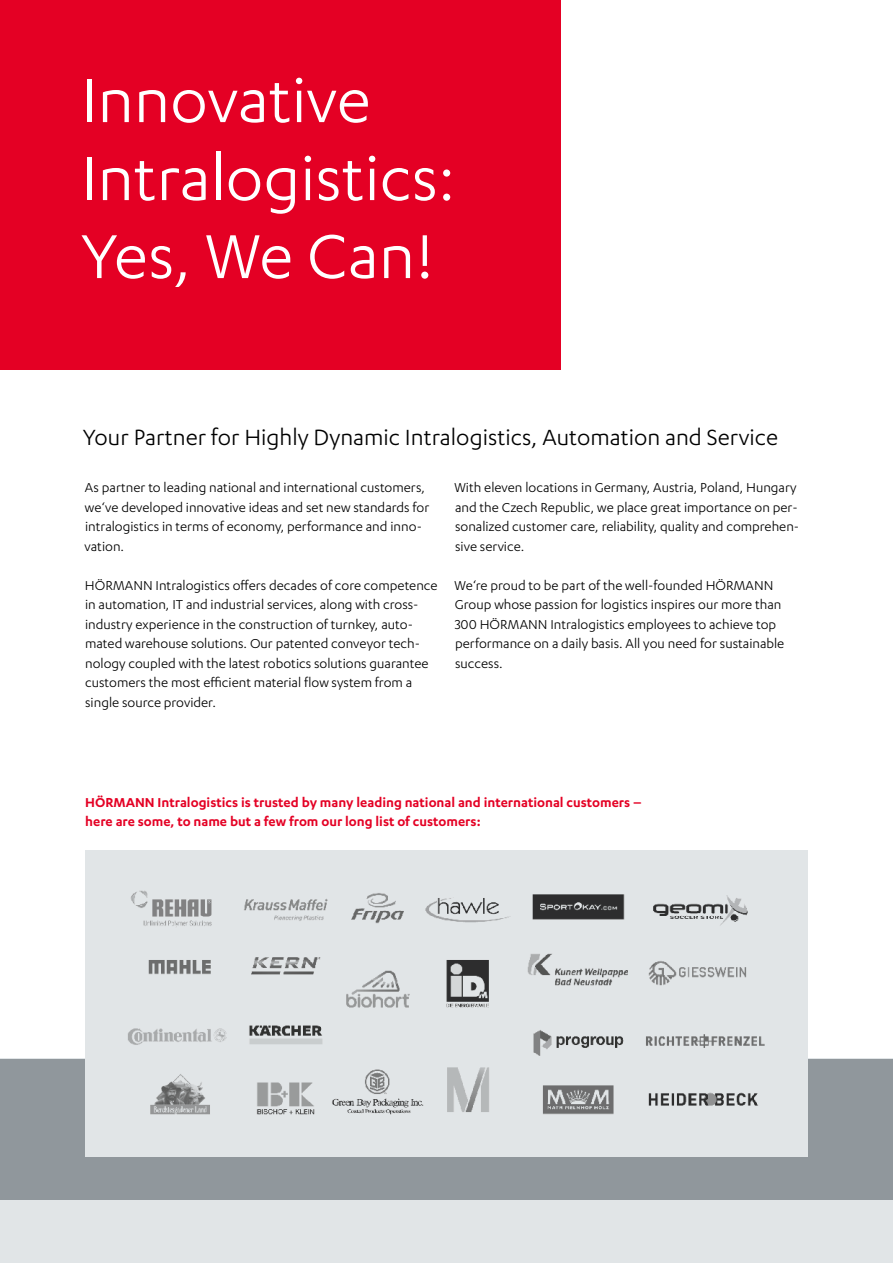
<style>
.page{position:relative;width:893px;height:1263px;background:#fff}
.page>*{position:absolute;margin:0;border:0;box-sizing:border-box;transform-origin:0 0}
.t1{font:72px/78px "Karbon";color:#fff}
.t2{font:25.5px "Karbon";color:#000}
.t3{font:15px/19.5px "Karbon";color:#000}
.t4{font:600 15px/19.5px "Karbon";color:#e40024}
</style>
<div class="page">
<div style="left:0;top:1059px;width:893px;height:204px;background:#e1e5e7"></div>
<div style="left:0;top:1059px;width:893px;height:140px;background:#90979c"></div>
<div style="left:0;top:0;width:561px;height:370px;background:#e40024"></div>
<div style="left:85px;top:850px;width:723px;height:307px;background:#e1e5e7"></div>
<img style="left:128px;top:890px;width:637px;height:225px">
<h1 class="t1" style="left:81px;top:59px;width:376px">Innovative<br>Intralogistics:<br>Yes, We Can!</h1>
<h2 class="t2" style="left:83px;top:424px;width:697px">Your Partner for Highly Dynamic Intralogistics, Automation and Service</h2>
<p class="t3" style="left:85px;top:477px;width:346px">As partner to leading national and international customers, we‘ve developed innovative ideas and set new standards for intralogistics in terms of economy, performance and inno&shy;vation.</p>
<p class="t3" style="left:85px;top:575px;width:354px">HÖRMANN Intralogistics offers decades of core competence in automation, IT and industrial services, along with cross&shy;industry experience in the construction of turnkey, auto&shy;mated warehouse solutions. Our patented conveyor tech&shy;nology coupled with the latest robotics solutions guarantee customers the most efficient material flow system from a single source provider.</p>
<p class="t3" style="left:454px;top:477px;width:346px">With eleven locations in Germany, Austria, Poland, Hungary and the Czech Republic, we place great importance on per&shy;sonalized customer care, reliability, quality and comprehen&shy;sive service.</p>
<p class="t3" style="left:454px;top:575px;width:331px">We‘re proud to be part of the well-founded HÖRMANN Group whose passion for logistics inspires our more than 300 HÖRMANN Intralogistics employees to achieve top performance on a daily basis. All you need for sustainable success.</p>
<p class="t4" style="left:85px;top:792px;width:558px">HÖRMANN Intralogistics is trusted by many leading national and international customers – here are some, to name but a few from our long list of customers:</p>
</div>
